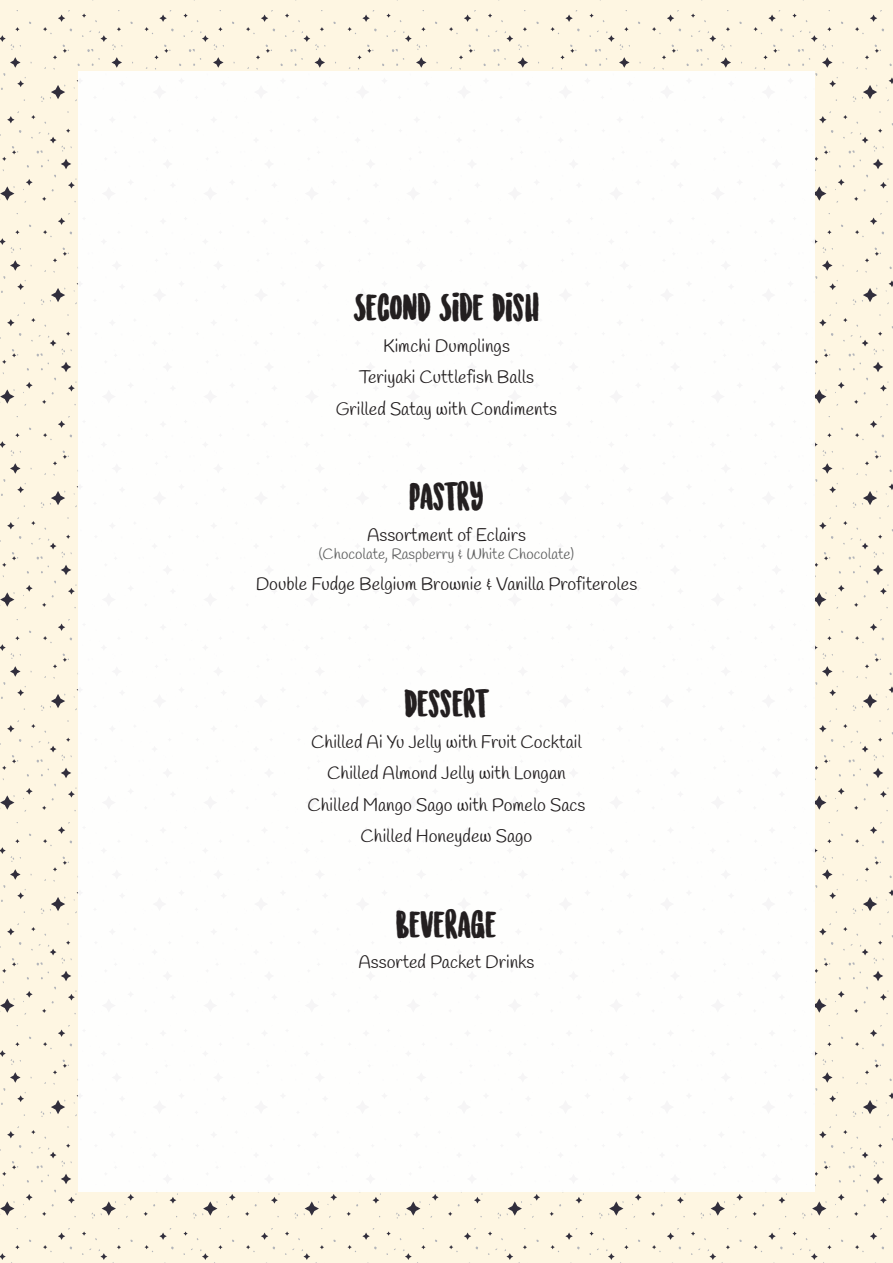
<style>
.page{position:relative;width:893px;height:1263px;background:#fef6e2}
.page>*{position:absolute;margin:0;border:0;box-sizing:border-box;transform-origin:0 0}
.t1{font:36px "Sunrise International Demo";color:#231f20}
.t2{font:18px/31.5px "Handlee";color:#231f20;text-align:center}
.t3{font:15px "Handlee";color:#606161}
</style>
<div class="page">
<div style="left:78px;top:71px;width:737px;height:1121px;background:#fff"></div>
<h1 class="t1" style="left:354px;top:292px;width:187px">SECOND SIDE DISH</h1>
<p class="t2" style="left:336px;top:331px;width:223px">Kimchi Dumplings<br>Teriyaki Cuttlefish Balls<br>Grilled Satay with Condiments</p>
<h1 class="t1" style="left:409px;top:481px;width:75px">PASTRY</h1>
<p class="t2" style="left:367px;top:520px;width:160px">Assortment of Eclairs</p>
<p class="t3" style="left:319px;top:545px;width:257px">(Chocolate, Raspberry &amp; White Chocolate)</p>
<p class="t2" style="left:256px;top:570px;width:383px">Double Fudge Belgium Brownie &amp; Vanilla Profiteroles</p>
<h1 class="t1" style="left:405px;top:688px;width:85px">DESSERT</h1>
<p class="t2" style="left:308px;top:727px;width:279px">Chilled Ai Yu Jelly with Fruit Cocktail<br>Chilled Almond Jelly with Longan<br>Chilled Mango Sago with Pomelo Sacs<br>Chilled Honeydew Sago</p>
<h1 class="t1" style="left:396px;top:908px;width:102px">BEVERAGE</h1>
<p class="t2" style="left:358px;top:948px;width:178px">Assorted Packet Drinks</p>
</div>
